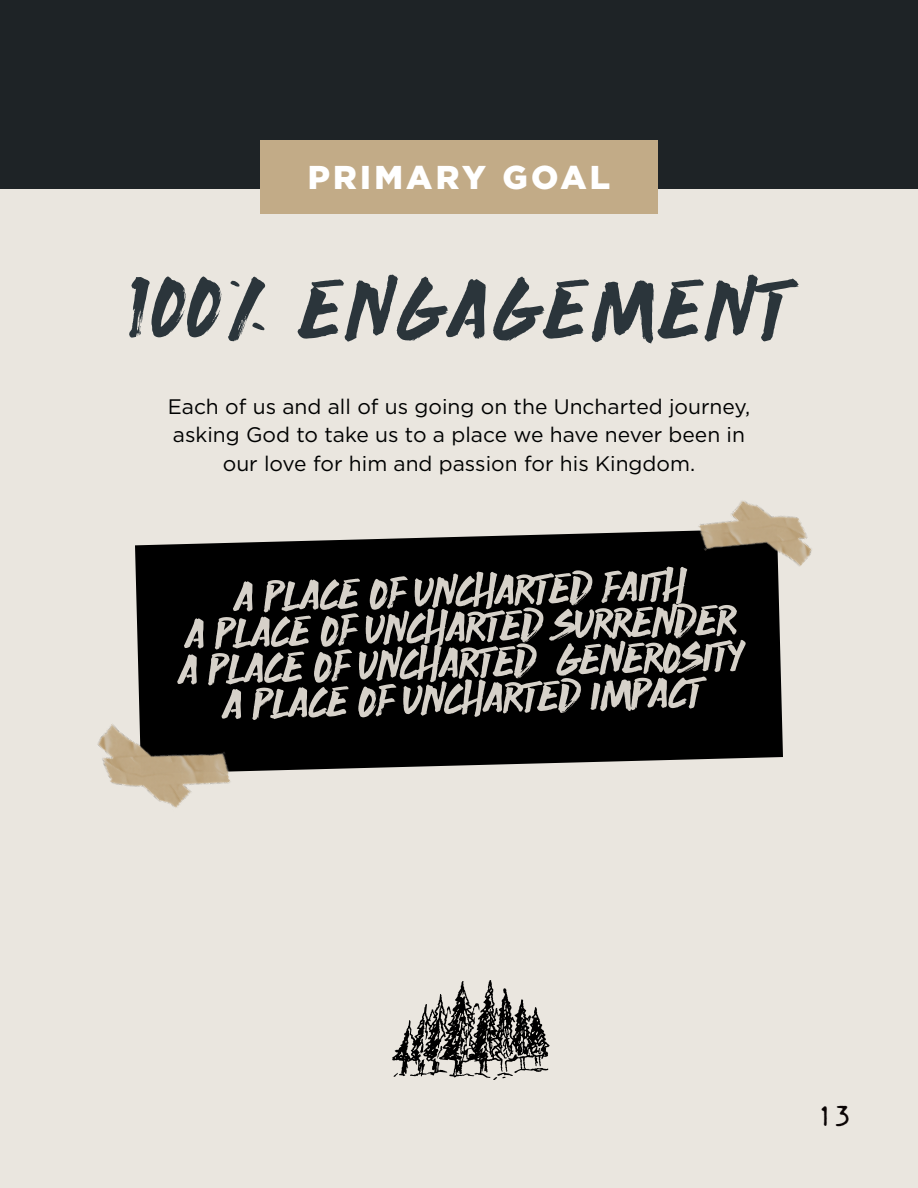
<style>
.page{position:relative;width:918px;height:1188px;background:#fff}
.page>*{position:absolute;margin:0;border:0;box-sizing:border-box;transform-origin:0 0}
.t1{font:84px "Extra Mile";letter-spacing:.07em;color:#2b353b}
.t2{font:900 33px "Gotham";letter-spacing:.1em;color:#fff}
.t3{font:33px "Daisy Wheel";color:#0b0505}
.t4{font:21px/28.5px "Gotham";color:#000101;text-align:center}
</style>
<div class="page">
<div style="left:0;top:0;width:918px;height:189px;background:#1e2326"></div>
<div style="left:260px;top:140px;width:398px;height:74px;background:#c2ab87"></div>
<svg style="left:135px;top:529px;width:648px;height:245px;fill:#000"></svg>
<svg style="left:177px;top:566px;width:569px;height:154px"></svg>
<img style="left:82px;top:680px;width:164px;height:166px">
<img style="left:682px;top:464px;width:141px;height:142px">
<svg style="left:392px;top:980px;width:158px;height:100px"></svg>
<h2 class="t2" style="left:308px;top:155px;width:304px">PRIMARY GOAL</h2>
<h1 class="t1" style="left:129px;top:248px;width:661px">100% ENGAGEMENT</h1>
<p class="t4" style="left:168px;top:391px;width:584px">Each of us and all of us going on the Uncharted journey, asking God to take us to a place we have never been in our love for him and passion for his Kingdom.</p>
<h2 class="t3" style="left:816px;top:1096px;width:37px">13</h2>
</div>
